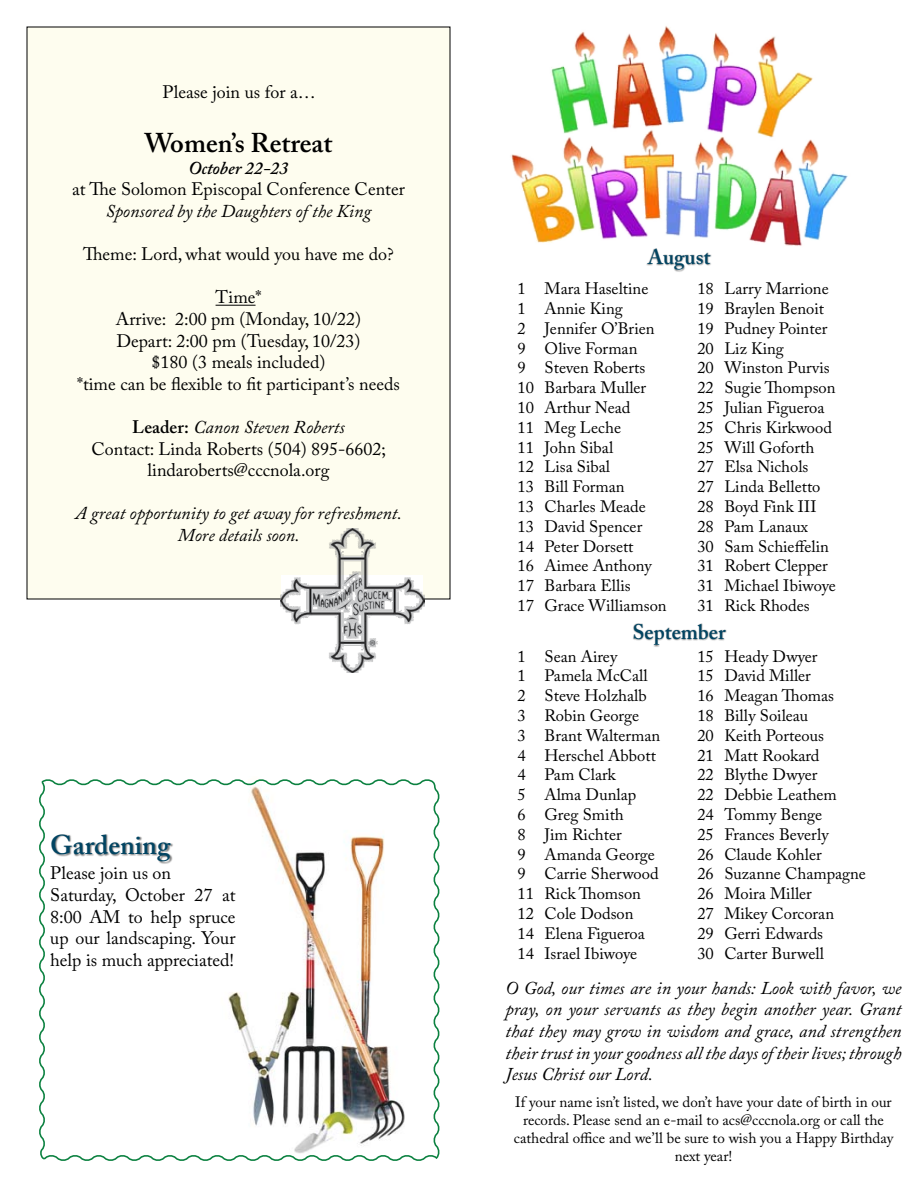
<style>
.page{position:relative;width:918px;height:1188px;background:#fff}
.page>*{position:absolute;margin:0;border:0;box-sizing:border-box;transform-origin:0 0}
.t1{font:600 27px "Adobe Caslon Pro";color:#000}
.t2{font:600 27px "Adobe Caslon Pro";color:#014462}
.t3{font:600 21px "Adobe Caslon Pro";letter-spacing:.005em;color:#014462}
.t4{font:18px/21.6px "Adobe Caslon Pro";color:#000;text-align:center}
.t5{font:italic 18px/21.6px "Adobe Caslon Pro";color:#000;text-align:justify}
.t6{font:italic 600 18px "Adobe Caslon Pro";color:#000}
.t7{font:16.5px/19.8px "Adobe Caslon Pro";color:#000}
.t8{font:15px/18px "Adobe Caslon Pro";color:#000;text-align:center}
.s1{font-weight:600}
.s2{font-style:italic}
</style>
<div class="page">
<svg style="left:39px;top:779px;width:401px;height:382px"></svg>
<div style="left:52px;top:834px;width:122px;height:30px;background:#000;opacity:.5"></div>
<img style="left:511px;top:26px;width:337px;height:220px">
<div style="left:27px;top:27px;width:423px;height:572px;background:#fefdef"></div>
<hr style="left:216px;top:305px;width:40px;height:1px;background:#000">
<img style="left:280px;top:529px;width:144px;height:144px">
<div style="left:646px;top:248px;width:66px;height:24px;background:#000;opacity:.5"></div>
<div style="left:632px;top:623px;width:96px;height:24px;background:#000;opacity:.5"></div>
<p class="t4" style="left:162px;top:81px;width:155px">Please join us for a…</p>
<h1 class="t1" style="left:145px;top:127px;width:190px">Women’s Retreat</h1>
<p class="t6" style="left:188px;top:157px;width:102px">October 22-23</p>
<p class="t4" style="left:72px;top:178px;width:334px">at The Solomon Episcopal Conference Center</p>
<p class="t5" style="left:106px;top:200px;width:267px">Sponsored by the Daughters of the King</p>
<p class="t4" style="left:83px;top:243px;width:312px">Theme: Lord, what would you have me do?</p>
<p class="t4" style="left:77px;top:286px;width:324px">Time*<br>Arrive: 2:00 pm (Monday, 10/22)<br>Depart: 2:00 pm (Tuesday, 10/23)<br>$180 (3 meals included)<br>*time can be flexible to fit participant’s needs</p>
<p class="t4" style="left:92px;top:416px;width:296px"><span class="s1">Leader:</span> <span class="s2">Canon Steven Roberts<br></span>Contact: Linda Roberts (504) 895-6602; lindaroberts@cccnola.org</p>
<p class="t5" style="left:75px;top:502px;width:328px;text-align:center">A great opportunity to get away for refreshment.<br>More details soon.</p>
<h1 class="t2" style="left:50px;top:829px;width:122px">Gardening</h1>
<p class="t4" style="left:50px;top:862px;width:187px;text-align:left">Please join us on<br>Saturday, October 27 at<br>8:00 AM to help spruce up our landscaping. Your help is much appreciated!</p>
<p class="t3" style="left:648px;top:245px;width:64px">August</p>
<p class="t7" style="left:518px;top:279px;width:151px">1 Mara Haseltine<br>1 Annie King<br>2 Jennifer O’Brien<br>9 Olive Forman<br>9 Steven Roberts<br>10 Barbara Muller<br>10 Arthur Nead<br>11 Meg Leche<br>11 John Sibal<br>12 Lisa Sibal<br>13 Bill Forman<br>13 Charles Meade<br>13 David Spencer<br>14 Peter Dorsett<br>16 Aimee Anthony<br>17 Barbara Ellis<br>17 Grace Williamson</p>
<p class="t7" style="left:697px;top:279px;width:140px">18 Larry Marrione<br>19 Braylen Benoit<br>19 Pudney Pointer<br>20 Liz King<br>20 Winston Purvis<br>22 Sugie Thompson<br>25 Julian Figueroa<br>25 Chris Kirkwood<br>25 Will Goforth<br>27 Elsa Nichols<br>27 Linda Belletto<br>28 Boyd Fink III<br>28 Pam Lanaux<br>30 Sam Schieffelin<br>31 Robert Clepper<br>31 Michael Ibiwoye<br>31 Rick Rhodes</p>
<p class="t3" style="left:633px;top:620px;width:95px">September</p>
<p class="t7" style="left:518px;top:646px;width:144px">1 Sean Airey<br>1 Pamela McCall<br>2 Steve Holzhalb<br>3 Robin George<br>3 Brant Walterman<br>4 Herschel Abbott<br>4 Pam Clark<br>5 Alma Dunlap<br>6 Greg Smith<br>8 Jim Richter<br>9 Amanda George<br>9 Carrie Sherwood<br>11 Rick Thomson<br>12 Cole Dodson<br>14 Elena Figueroa<br>14 Israel Ibiwoye</p>
<p class="t7" style="left:697px;top:646px;width:170px">15 Heady Dwyer<br>15 David Miller<br>16 Meagan Thomas<br>18 Billy Soileau<br>20 Keith Porteous<br>21 Matt Rookard<br>22 Blythe Dwyer<br>22 Debbie Leathem<br>24 Tommy Benge<br>25 Frances Beverly<br>26 Claude Kohler<br>26 Suzanne Champagne<br>26 Moira Miller<br>27 Mikey Corcoran<br>29 Gerri Edwards<br>30 Carter Burwell</p>
<p class="t5" style="left:506px;top:977px;width:397px">O God, our times are in your hands: Look with favor, we pray, on your servants as they begin another year. Grant that they may grow in wisdom and grace, and strengthen their trust in your goodness all the days of their lives; through Jesus Christ our Lord.</p>
<p class="t8" style="left:514px;top:1093px;width:381px">If your name isn’t listed, we don’t have your date of birth in our records. Please send an e-mail to acs@cccnola.org or call the cathedral office and we’ll be sure to wish you a Happy Birthday next year!</p>
</div>
